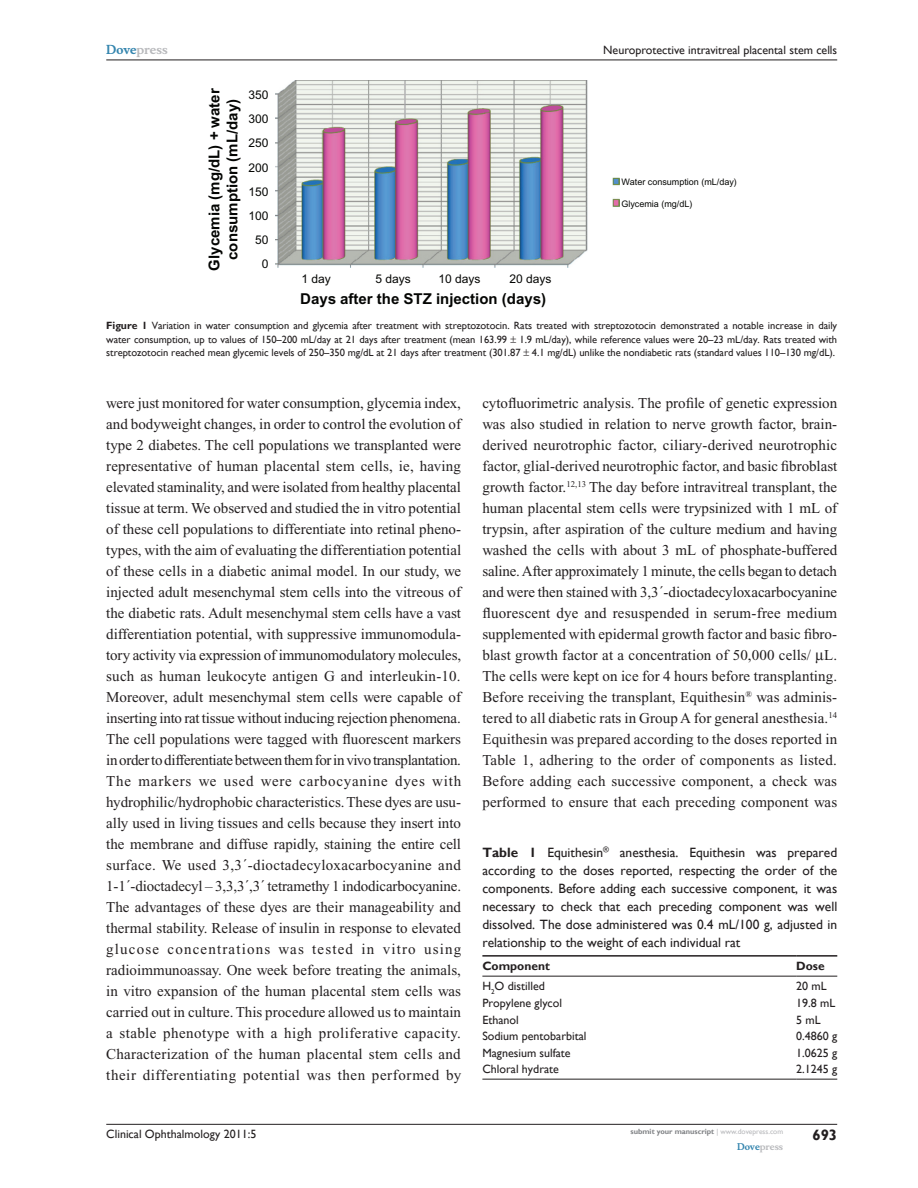
<style>
.page{position:relative;width:918px;height:1188px;background:#fff}
.page>*{position:absolute;margin:0;border:0;box-sizing:border-box;transform-origin:0 0}
.t1{font:15px/21px "Times New Roman";letter-spacing:.015em;color:#231f20;text-align:justify}
.t2{font:700 15px/18px "Arial";color:#040503;text-align:center}
.t3{font:700 15px "Gill Sans";color:#231f20}
.t4{font:13.5px/18px "Gill Sans";color:#231f20;text-align:justify}
.t5{font:12px "Gill Sans";color:#231f20}
.t6{font:12px "Arial";color:#040503}
.t7{font:700 12px "Gill Sans";color:#231f20}
.t8{font:700 12px "Musee";color:#b8b9bc}
.t9{font:10.5px/13.5px "Gill Sans";letter-spacing:-.005em;color:#231f20;text-align:justify}
.t10{font:9px "Arial";color:#040503}
.t11{font:700 9px "Musee";color:#b8b9bc}
.t12{font:700 7.5px "Gill Sans";color:#808285}
.s1{color:#3485ae}
.s2{font-weight:700}
.s3{font-weight:400;color:#b8b9bc}
</style>
<div class="page">
<hr style="left:106px;top:1124px;width:731px;height:1px;background:#231f20">
<hr style="left:106px;top:60px;width:731px;height:1px;background:#231f20">
<img style="left:275px;top:81px;width:344px;height:186px">
<hr style="left:482px;top:976px;width:314px;height:1px;background:#231f20">
<hr style="left:796px;top:976px;width:41px;height:1px;background:#231f20">
<hr style="left:482px;top:1079px;width:314px;height:1px;background:#231f20">
<hr style="left:796px;top:1079px;width:41px;height:1px;background:#231f20">
<hr style="left:482px;top:955px;width:314px;height:2px;background:#231f20">
<hr style="left:796px;top:955px;width:41px;height:2px;background:#231f20">
<p class="t8" style="left:106px;top:43px;width:63px"><span class="s1">Dove</span>press</p>
<p class="t2" style="left:205px;top:271px;width:184px;rotate:-90deg">Glycemia (mg/dL) + water consumption (mL/day)</p>
<p class="t6" style="left:249px;top:88px;width:22px">350</p>
<p class="t6" style="left:249px;top:112px;width:22px">300</p>
<p class="t6" style="left:249px;top:136px;width:22px">250</p>
<p class="t6" style="left:249px;top:160px;width:22px">200</p>
<p class="t6" style="left:249px;top:185px;width:22px">150</p>
<p class="t6" style="left:249px;top:209px;width:22px">100</p>
<p class="t6" style="left:255px;top:233px;width:15px">50</p>
<p class="t6" style="left:262px;top:257px;width:8px">0</p>
<p class="t6" style="left:302px;top:272px;width:31px">1 day</p>
<p class="t6" style="left:375px;top:272px;width:37px">5 days</p>
<p class="t2" style="left:300px;top:290px;width:247px">Days after the STZ injection (days)</p>
<p class="t6" style="left:439px;top:272px;width:44px">10 days</p>
<p class="t6" style="left:510px;top:272px;width:44px">20 days</p>
<p class="t5" style="left:603px;top:43px;width:235px">Neuroprotective intravitreal placental stem cells</p>
<p class="t10" style="left:621px;top:177px;width:117px">Water consumption (mL/day)</p>
<p class="t10" style="left:621px;top:198px;width:73px">Glycemia (mg/dL)</p>
<p class="t9" style="left:106px;top:319px;width:732px"><span class="s2">Figure 1</span> Variation in water consumption and glycemia after treatment with streptozotocin. Rats treated with streptozotocin demonstrated a notable increase in daily water consumption, up to values of 150–200 mL/day at 21 days after treatment (mean 163.99 1.9 mL/day), while reference values were 20–23 mL/day. Rats treated with streptozotocin reached mean glycemic levels of 250–350 mg/dL at 21 days after treatment (301.87 4.1 mg/dL) unlike the nondiabetic rats (standard values 110–130 mg/dL).</p>
<p class="t1" style="left:106px;top:392px;width:357px">were just monitored for water consumption, glycemia index, and bodyweight changes, in order to control the evolution of type 2 diabetes. The cell populations we transplanted were representative of human placental stem cells, ie, having elevated staminality, and were isolated from healthy placental tissue at term. We observed and studied the in vitro potential of these cell populations to differentiate into retinal pheno&shy;types, with the aim of evaluating the differentiation potential of these cells in a diabetic animal model. In our study, we injected adult mesenchymal stem cells into the vitreous of the diabetic rats. Adult mesenchymal stem cells have a vast differentiation potential, with suppressive immunomodula&shy;tory activity via expression of immunomodulatory molecules, such as human leukocyte antigen G and interleukin-10.<br>Moreover, adult mesenchymal stem cells were capable of inserting into rat tissue without inducing rejection phenomena.<br>The cell populations were tagged with fluorescent markers in order to differentiate between them for in vivo transplantation.<br>The markers we used were carbocyanine dyes with hydrophilic/hydrophobic characteristics. These dyes are usu&shy;ally used in living tissues and cells because they insert into the membrane and diffuse rapidly, staining the entire cell surface. We used 3,3´-dioctadecyloxacarbocyanine and 1-1´-dioctadecyl – 3,3,3´,3´ tetramethy 1 indodicarbocyanine.<br>The advantages of these dyes are their manageability and thermal stability. Release of insulin in response to elevated glucose concentrations was tested in vitro using radioimmunoassay. One week before treating the animals, in vitro expansion of the human placental stem cells was carried out in culture. This procedure allowed us to maintain a stable phenotype with a high proliferative capacity.<br>Characterization of the human placental stem cells and their differentiating potential was then performed by</p>
<p class="t1" style="left:482px;top:392px;width:356px">cytofluorimetric analysis. The profile of genetic expression was also studied in relation to nerve growth factor, brain&shy;derived neurotrophic factor, ciliary-derived neurotrophic factor, glial-derived neurotrophic factor, and basic fibroblast growth factor.<sup>12,13</sup> The day before intravitreal transplant, the human placental stem cells were trypsinized with 1 mL of trypsin, after aspiration of the culture medium and having washed the cells with about 3 mL of phosphate-buffered saline. After approximately 1 minute, the cells began to detach and were then stained with 3,3´-dioctadecyloxacarbocyanine fluorescent dye and resuspended in serum-free medium supplemented with epidermal growth factor and basic fibro&shy;blast growth factor at a concentration of 50,000 cells/ L.<br>The cells were kept on ice for 4 hours before transplanting.<br>Before receiving the transplant, Equithesin<sup>®</sup> was adminis&shy;tered to all diabetic rats in Group A for general anesthesia.<sup>14<br></sup>Equithesin was prepared according to the doses reported in Table 1, adhering to the order of components as listed.<br>Before adding each successive component, a check was performed to ensure that each preceding component was</p>
<p class="t4" style="left:482px;top:844px;width:356px"><span class="s2">Table 1</span> Equithesin<sup>®</sup> anesthesia. Equithesin was prepared according to the doses reported, respecting the order of the components. Before adding each successive component, it was necessary to check that each preceding component was well dissolved. The dose administered was 0.4 mL/100 g, adjusted in relationship to the weight of each individual rat</p>
<p class="t7" style="left:482px;top:959px;width:69px">Component</p>
<p class="t7" style="left:796px;top:959px;width:30px">Dose</p>
<p class="t5" style="left:482px;top:979px;width:64px">H <sub>2</sub>O distilled</p>
<p class="t5" style="left:796px;top:979px;width:32px">20 mL</p>
<p class="t5" style="left:482px;top:996px;width:81px">Propylene glycol</p>
<p class="t5" style="left:796px;top:996px;width:41px">19.8 mL</p>
<p class="t5" style="left:482px;top:1012px;width:38px">Ethanol</p>
<p class="t5" style="left:796px;top:1012px;width:26px">5 mL</p>
<p class="t5" style="left:482px;top:1029px;width:106px">Sodium pentobarbital</p>
<p class="t5" style="left:796px;top:1029px;width:43px">0.4860 g</p>
<p class="t5" style="left:482px;top:1046px;width:90px">Magnesium sulfate</p>
<p class="t5" style="left:796px;top:1046px;width:43px">1.0625 g</p>
<p class="t5" style="left:482px;top:1062px;width:78px">Chloral hydrate</p>
<p class="t5" style="left:796px;top:1062px;width:43px">2.1245 g</p>
<p class="t5" style="left:106px;top:1127px;width:152px">Clinical Ophthalmology 2011:5</p>
<p class="t12" style="left:631px;top:1127px;width:154px">submit your manuscript <span class="s3">| www.dovepress.com</span></p>
<p class="t11" style="left:737px;top:1141px;width:48px"><span class="s1">Dove</span>press</p>
<p class="t3" style="left:812px;top:1126px;width:26px">693</p>
</div>
